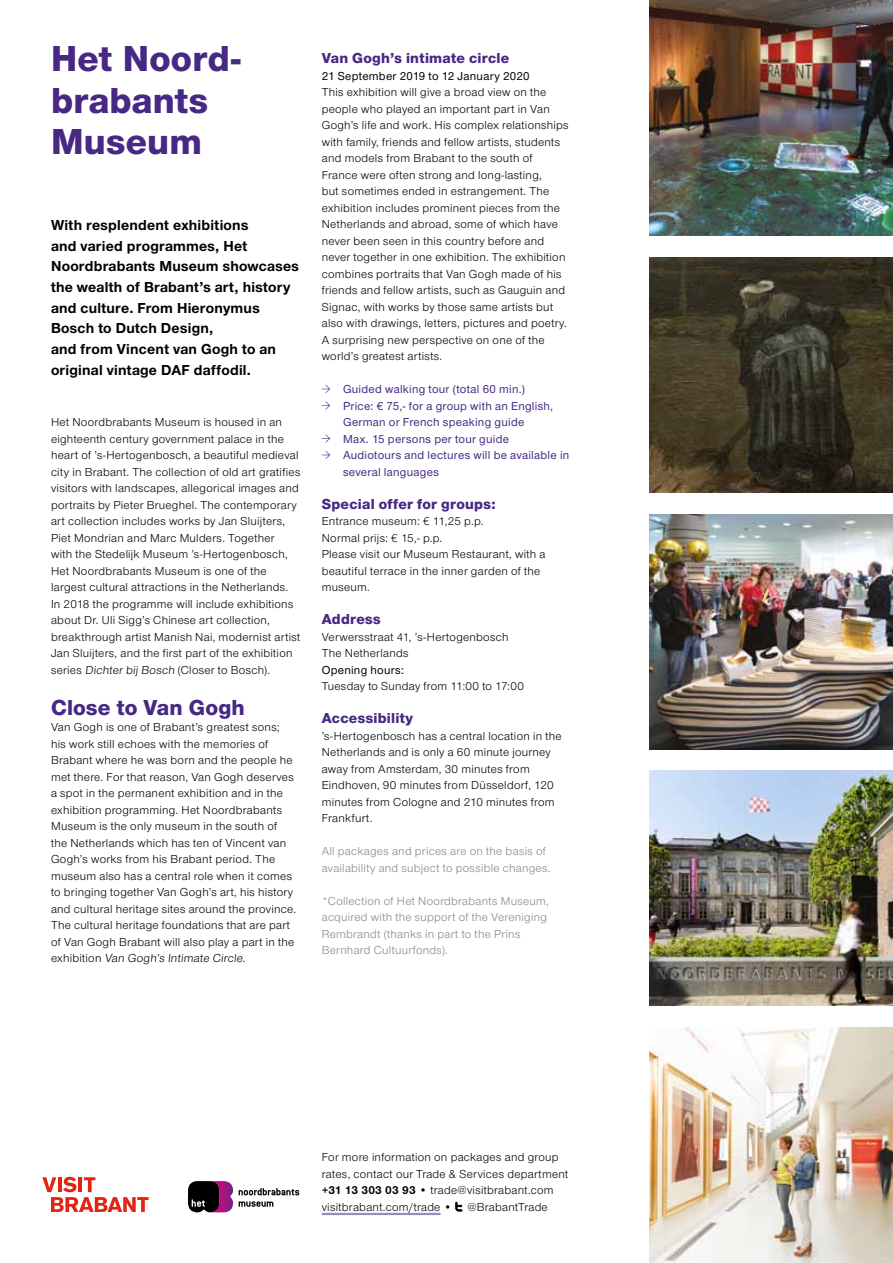
<style>
.page{position:relative;width:893px;height:1263px;background:#fff}
.page>*{position:absolute;margin:0;border:0;box-sizing:border-box;transform-origin:0 0}
.t1{font:37.5px/41.2px "Nimbus San Nov Hea";letter-spacing:.01em;color:#472884}
.t2{font:22.5px "Nimbus San Nov Hea";letter-spacing:.01em;color:#472884}
.t3{font:700 15px/20.7px "Nimbus San Nov";letter-spacing:.015em;color:#000}
.t4{font:15px "Nimbus San Nov Hea";letter-spacing:.02em;color:#472884}
.t5{font:12px/16.5px "Nimbus San Nov";letter-spacing:.025em;color:#000}
.t6{font:12px/16.5px "Nimbus San Nov";letter-spacing:.02em;color:#878787}
.t7{font:500 12px/16.5px "Nimbus San Nov";letter-spacing:.025em;color:#472884}
.t8{font:500 12px "Nimbus San Nov";letter-spacing:.025em;color:#000}
.s1{font-weight:700}
</style>
<div class="page">
<svg style="left:188px;top:1181px;width:45px;height:31px"></svg>
<svg style="left:239px;top:1188px;width:60px;height:7px"></svg>
<svg style="left:239px;top:1201px;width:34px;height:6px"></svg>
<svg style="left:322px;top:385px;width:8px;height:8px"></svg>
<svg style="left:322px;top:401px;width:8px;height:9px"></svg>
<svg style="left:322px;top:434px;width:8px;height:9px"></svg>
<svg style="left:322px;top:451px;width:8px;height:8px"></svg>
<hr style="left:322px;top:1213px;width:119px;height:2px;background:#9c89c0">
<svg style="left:455px;top:1202px;width:7px;height:9px"></svg>
<svg style="left:42px;top:1177px;width:107px;height:35px"></svg>
<img style="left:649px;top:0;width:244px;height:236px">
<img style="left:649px;top:257px;width:244px;height:236px">
<img style="left:649px;top:514px;width:244px;height:236px">
<img style="left:649px;top:770px;width:244px;height:236px">
<img style="left:649px;top:1028px;width:244px;height:235px">
<h1 class="t1" style="left:51px;top:38px;width:191px">Het Noord&shy;brabants<br>Museum</h1>
<p class="t3" style="left:51px;top:215px;width:249px">With resplendent exhibitions<br>and varied programmes, Het<br>Noordbrabants Museum showcases the wealth of Brabant’s art, history and culture. From Hieronymus<br>Bosch to Dutch Design,<br>and from Vincent van Gogh to an original vintage DAF daffodil.</p>
<p class="t5" style="left:51px;top:414px;width:251px">Het Noordbrabants Museum is housed in an eighteenth century government palace in the heart of ’s-Hertogenbosch, a beautiful medieval city in Brabant. The collection of old art gratifies visitors with landscapes, allegorical images and portraits by Pieter Brueghel. The contemporary art collection includes works by Jan Sluijters, Piet Mondrian and Marc Mulders. Together<br>with the Stedelijk Museum ’s-Hertogenbosch, Het Noordbrabants Museum is one of the largest cultural attractions in the Netherlands.<br>In 2018 the programme will include exhibitions about Dr. Uli Sigg’s Chinese art collection, breakthrough artist Manish Nai, modernist artist Jan Sluijters, and the first part of the exhibition series Dichter bij Bosch (Closer to Bosch).</p>
<h2 class="t2" style="left:51px;top:694px;width:195px">Close to Van Gogh</h2>
<p class="t5" style="left:51px;top:719px;width:247px">Van Gogh is one of Brabant’s greatest sons; his work still echoes with the memories of Brabant where he was born and the people he met there. For that reason, Van Gogh deserves a spot in the permanent exhibition and in the exhibition programming. Het Noordbrabants Museum is the only museum in the south of the Netherlands which has ten of Vincent van Gogh’s works from his Brabant period. The museum also has a central role when it comes to bringing together Van Gogh’s art, his history and cultural heritage sites around the province.<br>The cultural heritage foundations that are part of Van Gogh Brabant will also play a part in the exhibition Van Gogh’s Intimate Circle.</p>
<p class="t4" style="left:322px;top:49px;width:189px">Van Gogh’s intimate circle</p>
<p class="t8" style="left:322px;top:68px;width:209px">21 September 2019 to 12 January 2020</p>
<p class="t5" style="left:322px;top:84px;width:248px">This exhibition will give a broad view on the people who played an important part in Van Gogh’s life and work. His complex relationships with family, friends and fellow artists, students and models from Brabant to the south of France were often strong and long-lasting,<br>but sometimes ended in estrangement. The exhibition includes prominent pieces from the Netherlands and abroad, some of which have never been seen in this country before and never together in one exhibition. The exhibition combines portraits that Van Gogh made of his friends and fellow artists, such as Gauguin and Signac, with works by those same artists but also with drawings, letters, pictures and poetry.<br>A surprising new perspective on one of the world’s greatest artists.</p>
<p class="t7" style="left:343px;top:381px;width:228px">Guided walking tour (total 60 min.)<br>Price: € 75,- for a group with an English, German or French speaking guide<br>Max. 15 persons per tour guide Audiotours and lectures will be available in several languages</p>
<p class="t4" style="left:322px;top:495px;width:175px">Special offer for groups:</p>
<p class="t5" style="left:322px;top:513px;width:225px">Entrance museum: € 11,25 p.p.<br>Normal prijs: € 15,- p.p.<br>Please visit our Museum Restaurant, with a beautiful terrace in the inner garden of the museum.</p>
<p class="t4" style="left:322px;top:610px;width:61px">Address</p>
<p class="t5" style="left:322px;top:628px;width:188px">Verwersstraat 41, ’s-Hertogenbosch<br>The Netherlands</p>
<p class="t8" style="left:322px;top:662px;width:84px">Opening hours:</p>
<p class="t5" style="left:322px;top:678px;width:204px">Tuesday to Sunday from 11:00 to 17:00</p>
<p class="t4" style="left:322px;top:709px;width:93px">Accessibility</p>
<p class="t5" style="left:322px;top:727px;width:241px">’s-Hertogenbosch has a central location in the Netherlands and is only a 60 minute journey away from Amsterdam, 30 minutes from Eindhoven, 90 minutes from Düsseldorf, 120 minutes from Cologne and 210 minutes from Frankfurt.</p>
<p class="t6" style="left:322px;top:843px;width:230px">All packages and prices are on the basis of availability and subject to possible changes.</p>
<p class="t6" style="left:322px;top:892px;width:229px">*Collection of Het Noordbrabants Museum, acquired with the support of the Vereniging Rembrandt (thanks in part to the Prins Bernhard Cultuurfonds).</p>
<p class="t5" style="left:322px;top:1149px;width:248px">For more information on packages and group rates, contact our Trade &amp; Services department <span class="s1">+31 13 303 03 93</span> • trade@visitbrabant.com visitbrabant.com/trade •</p>
<p class="t5" style="left:467px;top:1199px;width:82px">@BrabantTrade</p>
</div>
